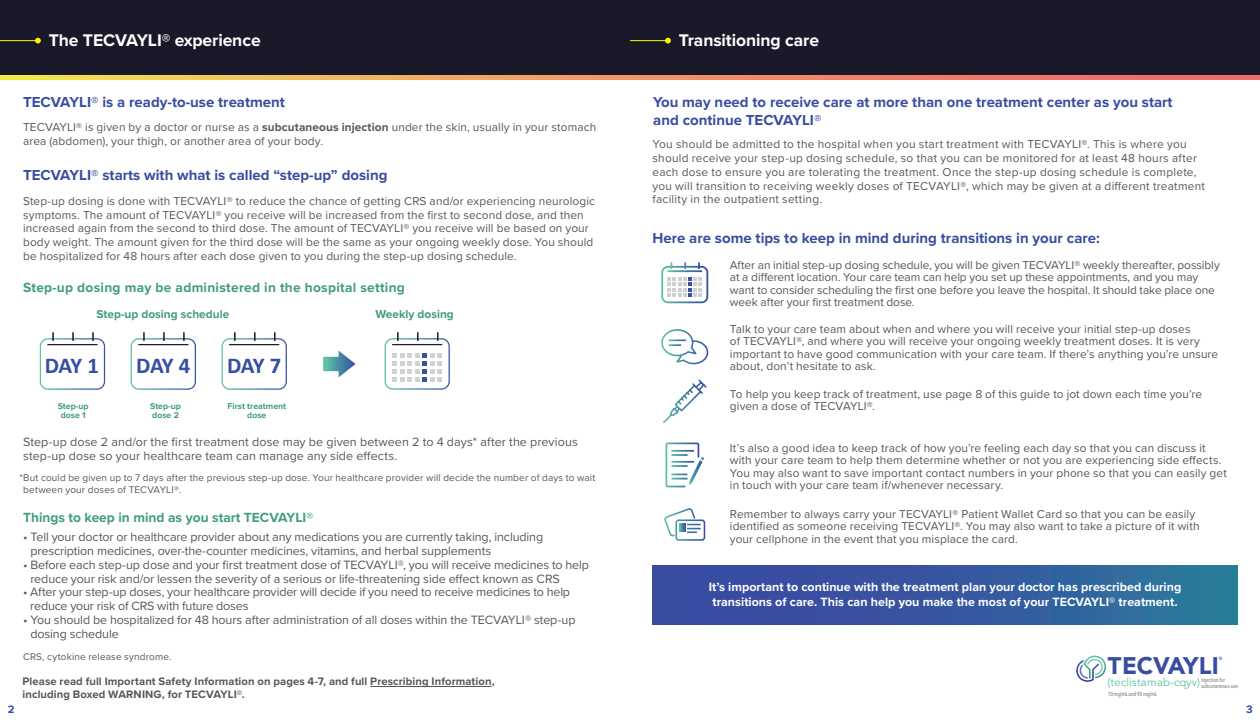
<style>
.page{position:relative;width:1260px;height:720px;background:#fff}
.page>*{position:absolute;margin:0;border:0;box-sizing:border-box;transform-origin:0 0}
.t1{font:900 23.88px "Avenir";letter-spacing:-.01em;color:#394ca0}
.t2{font:700 22.75px "Calibri";letter-spacing:-.055em;color:#374fa2}
.t3{font:700 17.5px "Proxima Nova";letter-spacing:-.005em;color:#fff}
.t4{font:700 15px "Proxima Nova";color:#394ca0}
.t5{font:700 13.75px "Proxima Nova";letter-spacing:.02em;color:#419c82}
.t6{font:700 13.75px "Proxima Nova";color:#419c82}
.t7{font:12.5px/13.8px "Proxima Nova";letter-spacing:-.01em;color:#57585a}
.t8{font:700 12.5px/15px "Proxima Nova";color:#fff;text-align:center}
.t9{font:11.88px/12.5px "Proxima Nova";letter-spacing:.01em;color:#57585a}
.t10{font:700 11.88px "Proxima Nova";color:#419c82}
.t11{font:11.38px "Avenir";letter-spacing:.01em;color:#5cc2a3}
.t12{font:700 11.25px/12.5px "Proxima Nova";letter-spacing:.01em;color:#57585a}
.t13{font:700 11.25px "Proxima Nova";color:#394ca0}
.t14{font:10px/11.2px "Proxima Nova";letter-spacing:.015em;color:#57585a}
.t15{font:700 8.75px/9.4px "Proxima Nova";color:#419c82;text-align:center}
.t16{font:500 5.88px "Avenir Next Condensed";letter-spacing:-.04em;color:#808285}
.t17{font:500 5.88px "Avenir Next Condensed";letter-spacing:-.015em;color:#808285}
.t18{font:500 4.5px "Avenir";color:#394ca0}
.s1{font-weight:700}
</style>
<div class="page">
<svg style="left:1076px;top:656px;width:30px;height:26px"></svg>
<hr style="left:370px;top:686px;width:122px;height:1px;background:#57585a">
<div style="left:0;top:0;width:1260px;height:79px;background:#191929"></div>
<svg style="left:0;top:76px;width:1260px;height:4px"></svg>
<hr style="left:630px;top:40px;width:36px;height:1px;background:#fff300">
<svg style="left:665px;top:38px;width:6px;height:6px"></svg>
<hr style="left:0;top:40px;width:36px;height:1px;background:#fff300">
<svg style="left:35px;top:38px;width:6px;height:6px"></svg>
<div style="left:222px;top:338px;width:65px;height:52px;border:1px solid #fff;border-radius:8px"></div>
<svg style="left:234px;top:333px;width:2px;height:7px"></svg>
<svg style="left:274px;top:333px;width:2px;height:7px"></svg>
<svg style="left:254px;top:333px;width:2px;height:7px"></svg>
<hr style="left:229px;top:344px;width:50px;height:1px;background:#211e1e">
<div style="left:131px;top:338px;width:65px;height:52px;border:1px solid #fff;border-radius:8px"></div>
<svg style="left:143px;top:333px;width:2px;height:7px"></svg>
<svg style="left:183px;top:333px;width:2px;height:7px"></svg>
<svg style="left:163px;top:333px;width:2px;height:7px"></svg>
<hr style="left:138px;top:344px;width:50px;height:1px;background:#211e1e">
<div style="left:40px;top:338px;width:65px;height:52px;border:1px solid #fff;border-radius:8px"></div>
<svg style="left:52px;top:333px;width:2px;height:7px"></svg>
<svg style="left:92px;top:333px;width:2px;height:7px"></svg>
<svg style="left:72px;top:333px;width:2px;height:7px"></svg>
<hr style="left:47px;top:344px;width:51px;height:1px;background:#211e1e">
<div style="left:385px;top:338px;width:65px;height:52px;border:1px solid #fff;border-radius:8px"></div>
<svg style="left:397px;top:333px;width:2px;height:7px"></svg>
<svg style="left:437px;top:333px;width:2px;height:7px"></svg>
<svg style="left:417px;top:333px;width:2px;height:7px"></svg>
<hr style="left:392px;top:344px;width:50px;height:1px;background:#211e1e">
<svg style="left:392px;top:353px;width:50px;height:29px"></svg>
<svg style="left:323px;top:351px;width:33px;height:26px"></svg>
<svg style="left:663px;top:379px;width:44px;height:44px"></svg>
<div style="left:661px;top:266px;width:47px;height:37px;border:2px solid #fff;border-radius:6px"></div>
<svg style="left:667px;top:277px;width:35px;height:20px"></svg>
<svg style="left:664px;top:508px;width:42px;height:33px"></svg>
<div style="left:652px;top:565px;width:586px;height:60px;background:linear-gradient(to right,#3d42a2,#2c759b)"></div>
<svg style="left:661px;top:329px;width:47px;height:35px"></svg>
<svg style="left:665px;top:442px;width:39px;height:46px"></svg>
<p class="t3" style="left:49px;top:30px;width:213px">The TECVAYLI® experience</p>
<p class="t3" style="left:679px;top:30px;width:142px">Transitioning care</p>
<p class="t4" style="left:23px;top:94px;width:263px">TECVAYLI® is a ready-to-use treatment</p>
<p class="t9" style="left:23px;top:120px;width:575px;line-height:13.8px">TECVAYLI® is given by a doctor or nurse as a <span class="s1">subcutaneous injection</span> under the skin, usually in your stomach area (abdomen), your thigh, or another area of your body.</p>
<p class="t4" style="left:23px;top:166px;width:366px">TECVAYLI® starts with what is called “step-up” dosing</p>
<p class="t9" style="left:23px;top:194px;width:573px;line-height:13.8px">Step-up dosing is done with TECVAYLI® to reduce the chance of getting CRS and/or experiencing neurologic symptoms. The amount of TECVAYLI® you receive will be increased from the first to second dose, and then increased again from the second to third dose. The amount of TECVAYLI® you receive will be based on your body weight. The amount given for the third dose will be the same as your ongoing weekly dose. You should be hospitalized for 48 hours after each dose given to you during the step-up dosing schedule.</p>
<p class="t5" style="left:23px;top:279px;width:383px">Step-up dosing may be administered in the hospital setting</p>
<p class="t10" style="left:97px;top:307px;width:134px">Step-up dosing schedule</p>
<p class="t2" style="left:91px;top:349px;width:56px">DAY 1</p>
<p class="t2" style="left:45px;top:349px;width:56px">DAY 1</p>
<p class="t2" style="left:183px;top:349px;width:56px">DAY 4</p>
<p class="t2" style="left:136px;top:349px;width:56px">DAY 4</p>
<p class="t2" style="left:227px;top:349px;width:56px">DAY 7</p>
<p class="t15" style="left:58px;top:401px;width:32px">Step-up dose 1</p>
<p class="t15" style="left:150px;top:401px;width:32px;text-align:left">Step-up dose 2</p>
<p class="t15" style="left:228px;top:401px;width:60px">First treatment dose</p>
<p class="t10" style="left:376px;top:307px;width:80px">Weekly dosing</p>
<p class="t7" style="left:23px;top:434px;width:556px">Step-up dose 2 and/or the first treatment dose may be given between 2 to 4 days* after the previous step-up dose so your healthcare team can manage any side effects.</p>
<p class="t14" style="left:23px;top:472px;width:574px;text-indent:-4px">*But could be given up to 7 days after the previous step-up dose. Your healthcare provider will decide the number of days to wait between your doses of TECVAYLI®.</p>
<p class="t6" style="left:23px;top:509px;width:292px">Things to keep in mind as you start TECVAYLI®</p>
<p class="t7" style="left:30px;top:530px;width:514px;text-indent:-7px">• Tell your doctor or healthcare provider about any medications you are currently taking, including prescription medicines, over-the-counter medicines, vitamins, and herbal supplements</p>
<p class="t7" style="left:30px;top:557px;width:560px;text-indent:-7px">• Before each step-up dose and your first treatment dose of TECVAYLI®, you will receive medicines to help reduce your risk and/or lessen the severity of a serious or life-threatening side effect known as CRS</p>
<p class="t7" style="left:30px;top:585px;width:541px;text-indent:-7px">• After your step-up doses, your healthcare provider will decide if you need to receive medicines to help reduce your risk of CRS with future doses</p>
<p class="t7" style="left:30px;top:612px;width:547px;text-indent:-7px">• You should be hospitalized for 48 hours after administration of all doses within the TECVAYLI® step-up dosing schedule</p>
<p class="t14" style="left:23px;top:650px;width:150px">CRS, cytokine release syndrome.</p>
<p class="t13" style="left:8px;top:703px;width:8px">2</p>
<p class="t12" style="left:22px;top:675px;width:474px">Please read full Important Safety Information on pages 4-7, and full Prescribing Information, including Boxed WARNING, for TECVAYLI®.</p>
<p class="t4" style="left:653px;top:94px;width:521px">You may need to receive care at more than one treatment center as you start</p>
<p class="t4" style="left:653px;top:111px;width:170px">and continue TECVAYLI®</p>
<p class="t9" style="left:652px;top:137px;width:554px;line-height:13.8px">You should be admitted to the hospital when you start treatment with TECVAYLI®. This is where you should receive your step-up dosing schedule, so that you can be monitored for at least 48 hours after each dose to ensure you are tolerating the treatment. Once the step-up dosing schedule is complete, you will transition to receiving weekly doses of TECVAYLI®, which may be given at a different treatment facility in the outpatient setting.</p>
<p class="t4" style="left:652px;top:229px;width:449px">Here are some tips to keep in mind during transitions in your care:</p>
<p class="t9" style="left:730px;top:258px;width:491px">After an initial step-up dosing schedule, you will be given TECVAYLI® weekly thereafter, possibly at a different location. Your care team can help you set up these appointments, and you may want to consider scheduling the first one before you leave the hospital. It should take place one week after your first treatment dose.</p>
<p class="t9" style="left:730px;top:322px;width:490px">Talk to your care team about when and where you will receive your initial step-up doses<br>of TECVAYLI®, and where you will receive your ongoing weekly treatment doses. It is very important to have good communication with your care team. If there’s anything you’re unsure about, don’t hesitate to ask.</p>
<p class="t9" style="left:730px;top:387px;width:474px">To help you keep track of treatment, use page 8 of this guide to jot down each time you’re given a dose of TECVAYLI®.</p>
<p class="t9" style="left:730px;top:441px;width:498px">It’s also a good idea to keep track of how you’re feeling each day so that you can discuss it with your care team to help them determine whether or not you are experiencing side effects.<br>You may also want to save important contact numbers in your phone so that you can easily get in touch with your care team if/whenever necessary.</p>
<p class="t9" style="left:730px;top:507px;width:471px">Remember to always carry your TECVAYLI® Patient Wallet Card so that you can be easily identified as someone receiving TECVAYLI®. You may also want to take a picture of it with your cellphone in the event that you misplace the card.</p>
<p class="t8" style="left:709px;top:580px;width:474px">It’s important to continue with the treatment plan your doctor has prescribed during transitions of care. This can help you make the most of your TECVAYLI® treatment.</p>
<h1 class="t1" style="left:1108px;top:645px;width:113px">TECVAYLI</h1>
<p class="t18" style="left:1219px;top:655px;width:5px">®</p>
<p class="t11" style="left:1107px;top:676px;width:119px">(teclistamab-cqyv) <sup>Injection</sup> <sup>for</sup></p>
<p class="t17" style="left:1201px;top:683px;width:38px">subcutaneous use</p>
<p class="t16" style="left:1108px;top:690px;width:51px">10 mg/mL and 90 mg/mL</p>
<p class="t13" style="left:1246px;top:703px;width:8px">3</p>
</div>
